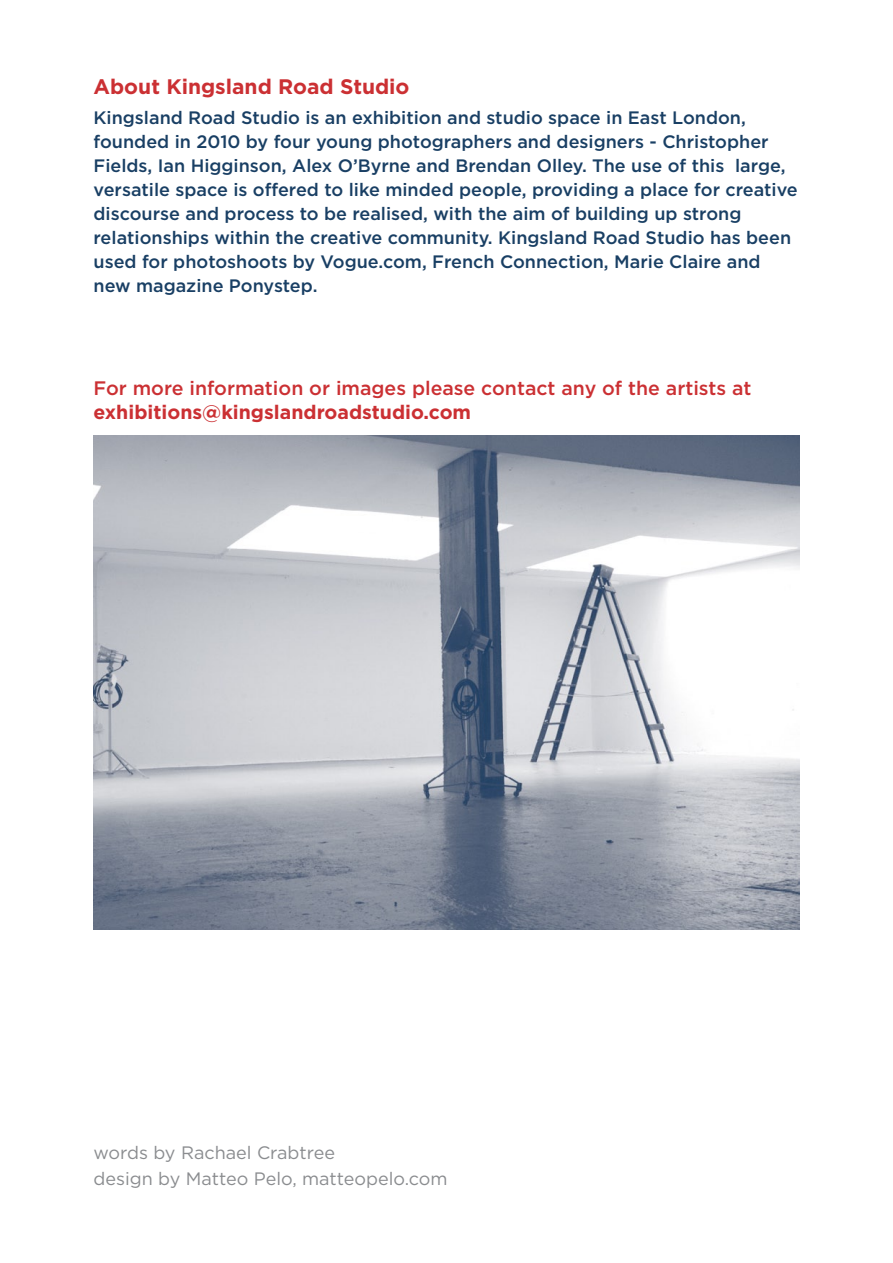
<style>
.page{position:relative;width:893px;height:1263px;background:#fff}
.page>*{position:absolute;margin:0;border:0;box-sizing:border-box;transform-origin:0 0}
.Paragraph_Style_1{font:700 21px "Gotham HTF";color:#cb3033}
.Paragraph_Style_1-2{font:500 19.5px/24px "Gotham HTF";color:#cb3033}
.Paragraph_Style_1-3{font:500 18px/24px "Gotham HTF";color:#193f64}
.Paragraph_Style_1-4{font:18px "Gotham HTF";color:#8a8c8f}
.s1{font-weight:700}
</style>
<div class="page">
<img style="left:94px;top:435px;width:705px;height:494px">
<p class="Paragraph_Style_1" style="left:94px;top:74px;width:318px">About Kingsland Road Studio</p>
<p class="Paragraph_Style_1-3" style="left:94px;top:105px;width:706px">Kingsland Road Studio is an exhibition and studio space in East London, founded in 2010 by four young photographers and designers - Christopher Fields, Ian Higginson, Alex O’Byrne and Brendan Olley. The use of this large, versatile space is offered to like minded people, providing a place for creative discourse and process to be realised, with the aim of building up strong relationships within the creative community. Kingsland Road Studio has been used for photoshoots by Vogue.com, French Connection, Marie Claire and new magazine Ponystep.</p>
<p class="Paragraph_Style_1-2" style="left:94px;top:375px;width:659px">For more information or images please contact any of the artists at <span class="s1">exhibitions@kingslandroadstudio.com</span></p>
<p class="Paragraph_Style_1-4" style="left:94px;top:1143px;width:243px">words by Rachael Crabtree</p>
<p class="Paragraph_Style_1-4" style="left:94px;top:1168px;width:356px">design by Matteo Pelo, matteopelo.com</p>
</div>
